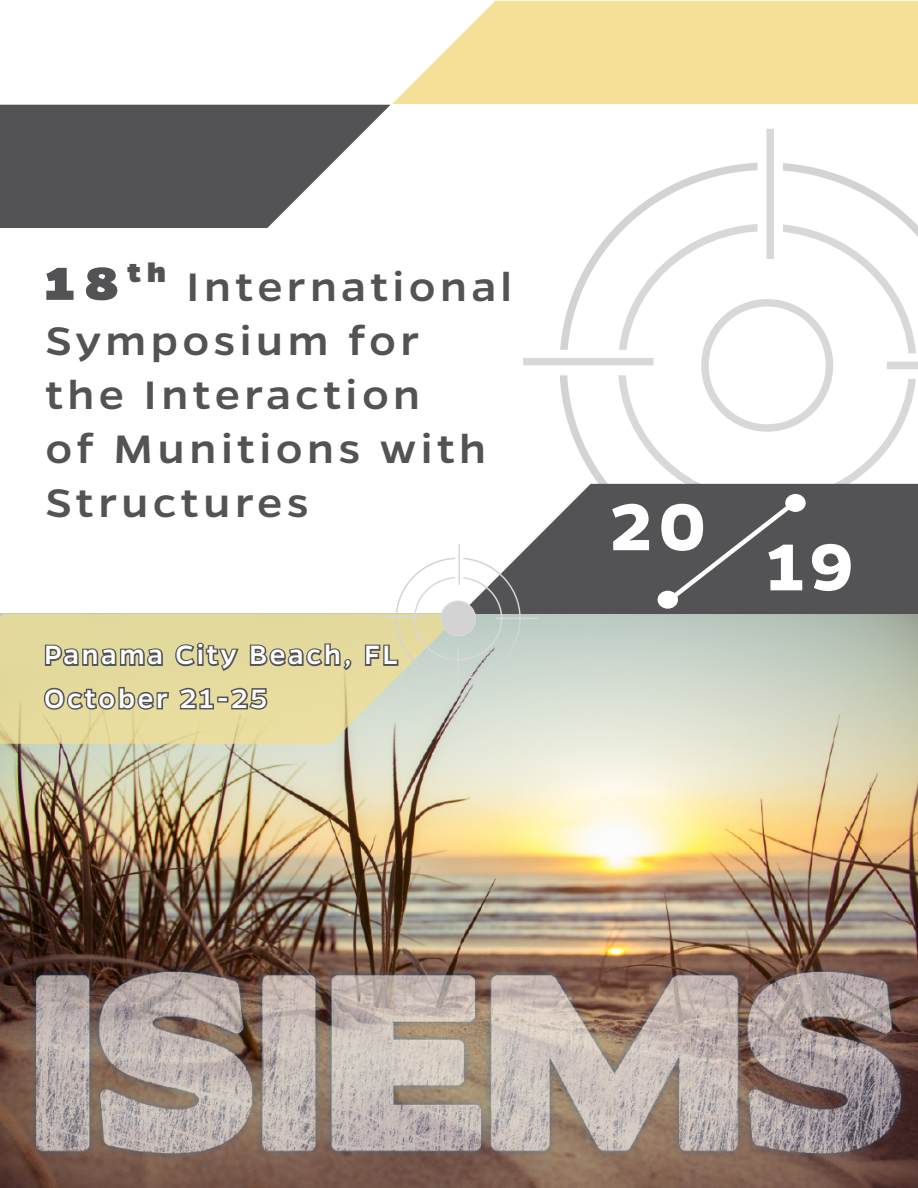
<style>
.page{position:relative;width:918px;height:1188px;background:#fff}
.page>*{position:absolute;margin:0;border:0;box-sizing:border-box;transform-origin:0 0}
.t1{font:700 75px "Gentona";color:#fff}
.t2{font:500 45px/54px "Gentona";letter-spacing:.09em;color:#535355;scale:1.07 1}
.t3{font:500 30px/43.5px "Gentona";letter-spacing:.09em;color:#fff}
.s1{font-weight:800;font-size:52.5px}
</style>
<div class="page">
<svg style="left:560px;top:163px;width:358px;height:321px"></svg>
<div style="left:513px;top:350px;width:157px;height:25px;background:#fff"></div>
<img style="left:0;top:614px;width:918px;height:574px">
<svg style="left:0;top:614px;width:461px;height:130px;background:#e0d9a5"></svg>
<svg style="left:462px;top:484px;width:456px;height:130px;fill:#535355"></svg>
<svg style="left:0;top:104px;width:391px;height:124px;fill:#535355"></svg>
<svg style="left:392px;top:1px;width:526px;height:103px;background:#f5e3a1"></svg>
<div style="left:701px;top:299px;width:132px;height:133px;border:8px solid #d8d8d8;border-radius:50%"></div>
<div style="left:758px;top:159px;width:25px;height:113px;background:#fff"></div>
<div style="left:766px;top:129px;width:8px;height:130px;background:#d8d8d8"></div>
<div style="left:523px;top:358px;width:130px;height:7px;background:#d8d8d8"></div>
<svg style="left:884px;top:353px;width:34px;height:26px"></svg>
<div style="left:887px;top:362px;width:31px;height:7px;background:#d8d8d8"></div>
<hr style="left:457px;top:647px;width:2px;height:41px;background:#d8d8d8">
<div style="left:414px;top:577px;width:88px;height:83px;border:2px solid #d8d8d8;border-radius:50%"></div>
<div style="left:441px;top:601px;width:34px;height:35px;background:#d3d3d3;border-radius:50%"></div>
<div style="left:440px;top:601px;width:36px;height:35px;border:2px solid #d8d8d8;border-radius:50%"></div>
<div style="left:455px;top:540px;width:8px;height:49px;background:#fff"></div>
<hr style="left:458px;top:544px;width:2px;height:41px;background:#d8d8d8">
<hr style="left:381px;top:616px;width:41px;height:2px;background:#d8d8d8">
<hr style="left:496px;top:618px;width:41px;height:1px;background:#d8d8d8">
<svg style="left:43px;top:643px;width:121px;height:25px;background:#989478"></svg>
<svg style="left:174px;top:643px;width:23px;height:25px"></svg>
<div style="left:197px;top:643px;width:7px;height:6px;border:3px solid #535355;border-radius:50%"></div>
<div style="left:197px;top:649px;width:7px;height:17px;border:3px solid #535355"></div>
<svg style="left:204px;top:644px;width:37px;height:29px"></svg>
<svg style="left:248px;top:642px;width:105px;height:31px;background:#aba480"></svg>
<svg style="left:363px;top:643px;width:37px;height:24px"></svg>
<svg style="left:42px;top:685px;width:173px;height:26px;background:#a49e7d"></svg>
<div style="left:217px;top:697px;width:11px;height:6px;border:3px solid #535355"></div>
<svg style="left:227px;top:686px;width:42px;height:25px"></svg>
<div style="left:661px;top:498px;width:137px;height:110px;background:#535355"></div>
<div style="left:786px;top:495px;width:19px;height:16px;background:#fff;border-radius:50%"></div>
<div style="left:785px;top:494px;width:21px;height:18px;border:2px solid #fff;border-radius:50%"></div>
<div style="left:658px;top:591px;width:19px;height:17px;background:#fff;border-radius:50%"></div>
<div style="left:658px;top:591px;width:20px;height:18px;border:2px solid #fff;border-radius:50%"></div>
<p class="t2" style="left:46px;top:260px;width:438px"><span class="s1">18</span> <sup>th</sup> International<br>Symposium for<br>the Interaction<br>of Munitions with<br>Structures</p>
<p class="t3" style="left:44px;top:633px;width:355px">Panama City Beach, FL<br>October 21-25</p>
<p class="t1" style="left:611px;top:483px;width:96px">20</p>
<p class="t1" style="left:767px;top:523px;width:89px">19</p>
</div>
